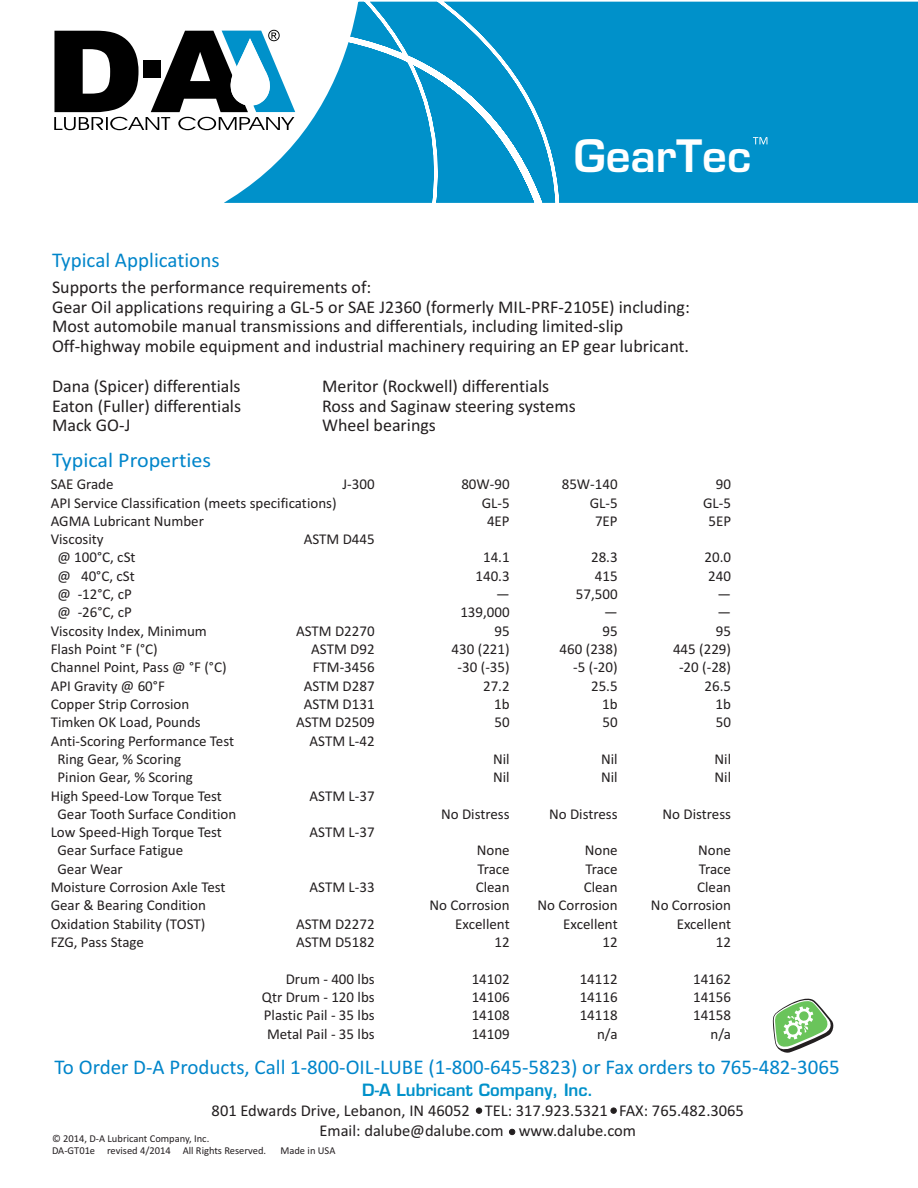
<style>
.page{position:relative;width:918px;height:1188px;background:#fff}
.page>*{position:absolute;margin:0;border:0;box-sizing:border-box;transform-origin:0 0}
.t1{font:43.5px "Square 721 Dm Normal";color:#fff}
.t2{font:21px "Calibri";color:#0085ca}
.t3{font:21px "Calibri";color:#0085ca;scale:1.05 1}
.t4{font:18px/19.8px "Calibri";color:#231f20}
.t5{font:16.5px/20.1px "Calibri";color:#231f20;text-align:center}
.t6{font:16.5px "Square 721 Dm Normal";color:#0091ca}
.t7{font:15px "Calibri";color:#231f20}
.t8{font:10.5px/12.8px "Calibri";color:#241f21}
</style>
<div class="page">
<svg style="left:54px;top:30px;width:151px;height:100px"></svg>
<svg style="left:205px;top:1px;width:713px;height:202px;fill:#0091ca"></svg>
<svg style="left:773px;top:998px;width:61px;height:55px"></svg>
<svg style="left:753px;top:137px;width:14px;height:7px"></svg>
<svg style="left:476px;top:1108px;width:6px;height:5px"></svg>
<svg style="left:509px;top:1129px;width:6px;height:6px"></svg>
<svg style="left:611px;top:1108px;width:5px;height:5px"></svg>
<h1 class="t1" style="left:574px;top:139px;width:178px">GearTec</h1>
<h2 class="t2" style="left:52px;top:252px;width:169px">Typical Applications</h2>
<p class="t4" style="left:52px;top:278px;width:639px">Supports the performance requirements of:<br>Gear Oil applications requiring a GL-5 or SAE J2360 (formerly MIL-PRF-2105E) including:<br>Most automobile manual transmissions and differentials, including limited-slip Off-highway mobile equipment and industrial machinery requiring an EP gear lubricant.</p>
<p class="t4" style="left:52px;top:377px;width:190px">Dana (Spicer) differentials</p>
<p class="t4" style="left:322px;top:377px;width:229px">Meritor (Rockwell) differentials</p>
<p class="t4" style="left:52px;top:397px;width:191px">Eaton (Fuller) differentials</p>
<p class="t4" style="left:322px;top:397px;width:255px">Ross and Saginaw steering systems</p>
<p class="t4" style="left:52px;top:417px;width:80px">Mack GO-J</p>
<p class="t4" style="left:322px;top:417px;width:116px">Wheel bearings</p>
<h2 class="t3" style="left:52px;top:451px;width:153px">Typical Properties</h2>
<p class="t7" style="left:51px;top:478px;width:64px">SAE Grade</p>
<p class="t7" style="left:343px;top:478px;width:34px">J-300</p>
<p class="t7" style="left:461px;top:478px;width:50px">80W-90</p>
<p class="t7" style="left:562px;top:478px;width:57px">85W-140</p>
<p class="t7" style="left:716px;top:478px;width:17px">90</p>
<p class="t7" style="left:51px;top:496px;width:287px">API Service Classification (meets specifications)</p>
<p class="t7" style="left:482px;top:496px;width:29px">GL-5</p>
<p class="t7" style="left:590px;top:496px;width:29px">GL-5</p>
<p class="t7" style="left:703px;top:496px;width:29px">GL-5</p>
<p class="t7" style="left:51px;top:515px;width:155px">AGMA Lubricant Number</p>
<p class="t7" style="left:487px;top:515px;width:24px">4EP</p>
<p class="t7" style="left:595px;top:515px;width:24px">7EP</p>
<p class="t7" style="left:708px;top:515px;width:24px">5EP</p>
<p class="t7" style="left:51px;top:533px;width:55px">Viscosity</p>
<p class="t7" style="left:304px;top:533px;width:73px">ASTM D445</p>
<p class="t7" style="left:57px;top:551px;width:80px">@ 100°C, cSt</p>
<p class="t7" style="left:483px;top:551px;width:28px">14.1</p>
<p class="t7" style="left:591px;top:551px;width:28px">28.3</p>
<p class="t7" style="left:705px;top:551px;width:28px">20.0</p>
<p class="t7" style="left:57px;top:570px;width:79px">@ 40°C, cSt</p>
<p class="t7" style="left:476px;top:570px;width:36px">140.3</p>
<p class="t7" style="left:595px;top:570px;width:24px">415</p>
<p class="t7" style="left:708px;top:570px;width:24px">240</p>
<p class="t7" style="left:57px;top:588px;width:76px">@ -12°C, cP</p>
<p class="t7" style="left:496px;top:588px;width:15px">—</p>
<p class="t7" style="left:576px;top:588px;width:43px">57,500</p>
<p class="t7" style="left:718px;top:588px;width:15px">—</p>
<p class="t7" style="left:57px;top:606px;width:76px">@ -26°C, cP</p>
<p class="t7" style="left:460px;top:606px;width:51px">139,000</p>
<p class="t7" style="left:604px;top:606px;width:15px">—</p>
<p class="t7" style="left:718px;top:606px;width:15px">—</p>
<p class="t7" style="left:51px;top:624px;width:158px">Viscosity Index, Minimum</p>
<p class="t7" style="left:296px;top:624px;width:80px">ASTM D2270</p>
<p class="t7" style="left:495px;top:624px;width:17px">95</p>
<p class="t7" style="left:603px;top:624px;width:17px">95</p>
<p class="t7" style="left:716px;top:624px;width:17px">95</p>
<p class="t7" style="left:51px;top:643px;width:109px">Flash Point °F (°C)</p>
<p class="t7" style="left:311px;top:643px;width:65px">ASTM D92</p>
<p class="t7" style="left:452px;top:643px;width:60px">430 (221)</p>
<p class="t7" style="left:560px;top:643px;width:60px">460 (238)</p>
<p class="t7" style="left:673px;top:643px;width:60px">445 (229)</p>
<p class="t7" style="left:51px;top:661px;width:177px">Channel Point, Pass @ °F (°C)</p>
<p class="t7" style="left:313px;top:661px;width:64px">FTM-3456</p>
<p class="t7" style="left:458px;top:661px;width:54px">-30 (-35)</p>
<p class="t7" style="left:573px;top:661px;width:46px">-5 (-20)</p>
<p class="t7" style="left:679px;top:661px;width:54px">-20 (-28)</p>
<p class="t7" style="left:51px;top:679px;width:116px">API Gravity @ 60°F</p>
<p class="t7" style="left:304px;top:679px;width:73px">ASTM D287</p>
<p class="t7" style="left:483px;top:679px;width:28px">27.2</p>
<p class="t7" style="left:591px;top:679px;width:28px">25.5</p>
<p class="t7" style="left:705px;top:679px;width:28px">26.5</p>
<p class="t7" style="left:51px;top:698px;width:140px">Copper Strip Corrosion</p>
<p class="t7" style="left:304px;top:698px;width:73px">ASTM D131</p>
<p class="t7" style="left:494px;top:698px;width:17px">1b</p>
<p class="t7" style="left:602px;top:698px;width:17px">1b</p>
<p class="t7" style="left:716px;top:698px;width:17px">1b</p>
<p class="t7" style="left:51px;top:716px;width:152px">Timken OK Load, Pounds</p>
<p class="t7" style="left:296px;top:716px;width:80px">ASTM D2509</p>
<p class="t7" style="left:494px;top:716px;width:17px">50</p>
<p class="t7" style="left:602px;top:716px;width:17px">50</p>
<p class="t7" style="left:716px;top:716px;width:17px">50</p>
<p class="t7" style="left:51px;top:734px;width:185px">Anti-Scoring Performance Test</p>
<p class="t7" style="left:310px;top:734px;width:67px">ASTM L-42</p>
<p class="t7" style="left:57px;top:753px;width:125px">Ring Gear, % Scoring</p>
<p class="t7" style="left:493px;top:753px;width:18px">Nil</p>
<p class="t7" style="left:601px;top:753px;width:18px">Nil</p>
<p class="t7" style="left:715px;top:753px;width:18px">Nil</p>
<p class="t7" style="left:57px;top:771px;width:137px">Pinion Gear, % Scoring</p>
<p class="t7" style="left:493px;top:771px;width:18px">Nil</p>
<p class="t7" style="left:601px;top:771px;width:18px">Nil</p>
<p class="t7" style="left:715px;top:771px;width:18px">Nil</p>
<p class="t7" style="left:51px;top:789px;width:173px">High Speed-Low Torque Test</p>
<p class="t7" style="left:310px;top:789px;width:67px">ASTM L-37</p>
<p class="t7" style="left:57px;top:808px;width:180px">Gear Tooth Surface Condition</p>
<p class="t7" style="left:441px;top:808px;width:70px">No Distress</p>
<p class="t7" style="left:549px;top:808px;width:70px">No Distress</p>
<p class="t7" style="left:662px;top:808px;width:70px">No Distress</p>
<p class="t7" style="left:51px;top:826px;width:173px">Low Speed-High Torque Test</p>
<p class="t7" style="left:310px;top:826px;width:67px">ASTM L-37</p>
<p class="t7" style="left:57px;top:844px;width:127px">Gear Surface Fatigue</p>
<p class="t7" style="left:477px;top:844px;width:34px">None</p>
<p class="t7" style="left:585px;top:844px;width:34px">None</p>
<p class="t7" style="left:698px;top:844px;width:34px">None</p>
<p class="t7" style="left:57px;top:863px;width:67px">Gear Wear</p>
<p class="t7" style="left:477px;top:863px;width:34px">Trace</p>
<p class="t7" style="left:585px;top:863px;width:34px">Trace</p>
<p class="t7" style="left:699px;top:863px;width:34px">Trace</p>
<p class="t7" style="left:51px;top:881px;width:176px">Moisture Corrosion Axle Test</p>
<p class="t7" style="left:310px;top:881px;width:67px">ASTM L-33</p>
<p class="t7" style="left:476px;top:881px;width:35px">Clean</p>
<p class="t7" style="left:584px;top:881px;width:35px">Clean</p>
<p class="t7" style="left:697px;top:881px;width:35px">Clean</p>
<p class="t7" style="left:51px;top:899px;width:157px">Gear &amp; Bearing Condition</p>
<p class="t7" style="left:430px;top:899px;width:82px">No Corrosion</p>
<p class="t7" style="left:538px;top:899px;width:82px">No Corrosion</p>
<p class="t7" style="left:651px;top:899px;width:82px">No Corrosion</p>
<p class="t7" style="left:51px;top:917px;width:156px">Oxidation Stability (TOST)</p>
<p class="t7" style="left:296px;top:917px;width:80px">ASTM D2272</p>
<p class="t7" style="left:455px;top:917px;width:56px">Excellent</p>
<p class="t7" style="left:563px;top:917px;width:56px">Excellent</p>
<p class="t7" style="left:677px;top:917px;width:56px">Excellent</p>
<p class="t7" style="left:51px;top:936px;width:95px">FZG, Pass Stage</p>
<p class="t7" style="left:296px;top:936px;width:80px">ASTM D5182</p>
<p class="t7" style="left:494px;top:936px;width:17px">12</p>
<p class="t7" style="left:602px;top:936px;width:17px">12</p>
<p class="t7" style="left:716px;top:936px;width:17px">12</p>
<p class="t7" style="left:286px;top:972px;width:91px">Drum - 400 lbs</p>
<p class="t7" style="left:472px;top:972px;width:40px">14102</p>
<p class="t7" style="left:580px;top:972px;width:40px">14112</p>
<p class="t7" style="left:693px;top:972px;width:40px">14162</p>
<p class="t7" style="left:262px;top:991px;width:114px">Qtr Drum - 120 lbs</p>
<p class="t7" style="left:472px;top:991px;width:40px">14106</p>
<p class="t7" style="left:580px;top:991px;width:40px">14116</p>
<p class="t7" style="left:693px;top:991px;width:40px">14156</p>
<p class="t7" style="left:264px;top:1009px;width:112px">Plastic Pail - 35 lbs</p>
<p class="t7" style="left:472px;top:1009px;width:40px">14108</p>
<p class="t7" style="left:580px;top:1009px;width:40px">14118</p>
<p class="t7" style="left:693px;top:1009px;width:40px">14158</p>
<p class="t7" style="left:267px;top:1027px;width:109px">Metal Pail - 35 lbs</p>
<p class="t7" style="left:472px;top:1027px;width:40px">14109</p>
<p class="t7" style="left:597px;top:1027px;width:22px">n/a</p>
<p class="t7" style="left:710px;top:1027px;width:22px">n/a</p>
<h2 class="t2" style="left:55px;top:1058px;width:787px">To Order D-A Products, Call 1-800-OIL-LUBE (1-800-645-5823) or Fax orders to 765-482-3065</h2>
<p class="t6" style="left:362px;top:1084px;width:233px">D-A Lubricant Company, Inc.</p>
<p class="t5" style="left:212px;top:1102px;width:534px">801 Edwards Drive, Lebanon, IN 46052 TEL: 317.923.5321 FAX: 765.482.3065<br>Email: dalube@dalube.com www.dalube.com</p>
<p class="t8" style="left:52px;top:1133px;width:216px">© 2014, D-A Lubricant Company, Inc.<br>DA-GT01e revised 4/2014 All Rights Reserved.</p>
<p class="t8" style="left:280px;top:1145px;width:56px">Made in USA</p>
</div>
